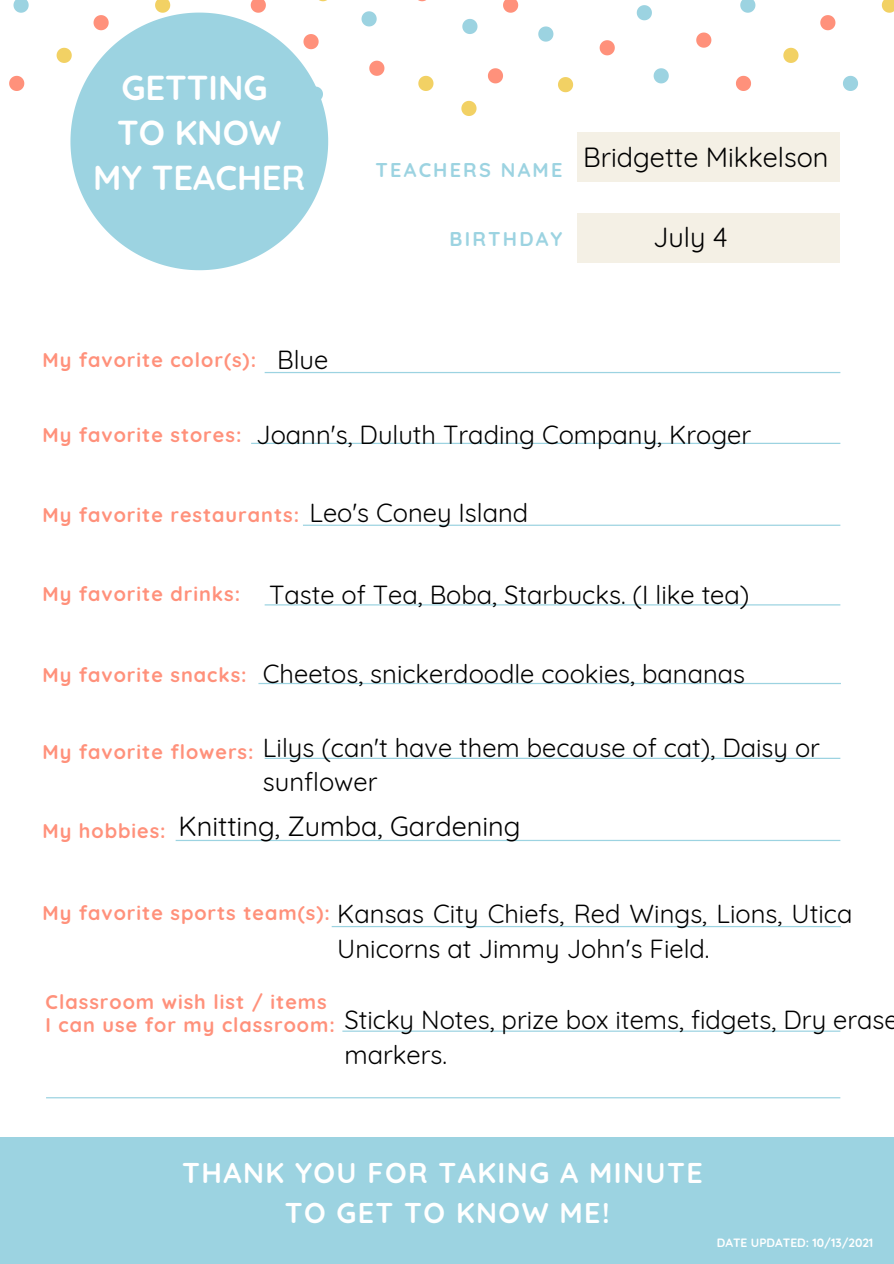
<style>
.page{position:relative;width:894px;height:1264px;background:#fff}
.page>*{position:absolute;margin:0;border:0;box-sizing:border-box;transform-origin:0 0}
.t1{font:700 34.5px/45px "Quicksand";color:#fff;text-align:center}
.t2{font:700 28.5px/39.5px "Quicksand";letter-spacing:.05em;color:#fff;text-align:center}
.t3{font:27px "Quicksand";color:#000}
.t4{font:25.5px/35px "Quicksand";color:#000}
.t5{font:700 19.8px/22.5px "Quicksand";letter-spacing:.05em;color:#ff917b}
.t6{font:700 19.8px "Quicksand";letter-spacing:.11em;color:#9cd3e1}
.t7{font:700 12px "Quicksand";color:#fff}
</style>
<div class="page">
<svg style="left:14px;top:0;width:15px;height:13px"></svg>
<svg style="left:361px;top:11px;width:15px;height:15px"></svg>
<svg style="left:155px;top:0;width:15px;height:13px"></svg>
<svg style="left:57px;top:48px;width:13px;height:15px"></svg>
<svg style="left:418px;top:76px;width:15px;height:15px"></svg>
<svg style="left:9px;top:76px;width:15px;height:15px"></svg>
<svg style="left:251px;top:0;width:15px;height:13px"></svg>
<svg style="left:369px;top:61px;width:15px;height:15px"></svg>
<svg style="left:740px;top:0;width:15px;height:13px"></svg>
<svg style="left:843px;top:76px;width:14px;height:15px"></svg>
<svg style="left:636px;top:5px;width:15px;height:15px"></svg>
<svg style="left:653px;top:68px;width:15px;height:15px"></svg>
<svg style="left:538px;top:26px;width:15px;height:16px"></svg>
<svg style="left:462px;top:19px;width:15px;height:15px"></svg>
<svg style="left:881px;top:0;width:12px;height:13px"></svg>
<svg style="left:558px;top:77px;width:15px;height:15px"></svg>
<svg style="left:461px;top:101px;width:15px;height:15px"></svg>
<svg style="left:783px;top:48px;width:15px;height:15px"></svg>
<svg style="left:696px;top:33px;width:15px;height:15px"></svg>
<svg style="left:736px;top:76px;width:14px;height:15px"></svg>
<svg style="left:487px;top:68px;width:16px;height:15px"></svg>
<svg style="left:503px;top:0;width:15px;height:13px"></svg>
<svg style="left:820px;top:15px;width:15px;height:15px"></svg>
<svg style="left:599px;top:40px;width:15px;height:15px"></svg>
<svg style="left:70px;top:13px;width:258px;height:257px;fill:#9cd3e1"></svg>
<div style="left:0;top:1137px;width:893px;height:126px;background:#9cd3e1"></div>
<div style="left:577px;top:133px;width:263px;height:48px;background:#f4f0e5"></div>
<div style="left:577px;top:214px;width:263px;height:48px;background:#f4f0e5"></div>
<svg style="left:264px;top:372px;width:576px;height:1px"></svg>
<svg style="left:251px;top:443px;width:589px;height:1px"></svg>
<svg style="left:303px;top:524px;width:537px;height:2px"></svg>
<svg style="left:264px;top:604px;width:576px;height:1px"></svg>
<svg style="left:258px;top:683px;width:582px;height:1px"></svg>
<svg style="left:264px;top:757px;width:576px;height:2px"></svg>
<svg style="left:175px;top:839px;width:665px;height:2px"></svg>
<svg style="left:331px;top:926px;width:509px;height:1px"></svg>
<svg style="left:342px;top:1030px;width:498px;height:1px"></svg>
<svg style="left:46px;top:1097px;width:794px;height:1px"></svg>
<h1 class="t1" style="left:93px;top:65px;width:213px">GETTING<br>TO KNOW<br>MY TEACHER</h1>
<p class="t5" style="left:42px;top:348px;width:215px">My favorite color(s):</p>
<p class="t4" style="left:277px;top:342px;width:53px">Blue</p>
<p class="t6" style="left:375px;top:157px;width:188px">TEACHERS NAME</p>
<p class="t6" style="left:449px;top:226px;width:114px">BIRTHDAY</p>
<p class="t3" style="left:583px;top:140px;width:247px">Bridgette Mikkelson</p>
<p class="t3" style="left:653px;top:219px;width:76px">July 4</p>
<p class="t5" style="left:42px;top:423px;width:200px">My favorite stores:</p>
<p class="t4" style="left:256px;top:417px;width:496px">Joann's, Duluth Trading Company, Kroger</p>
<p class="t5" style="left:42px;top:503px;width:258px">My favorite restaurants:</p>
<p class="t4" style="left:309px;top:495px;width:220px">Leo's Coney Island</p>
<p class="t5" style="left:42px;top:582px;width:199px">My favorite drinks:</p>
<p class="t4" style="left:269px;top:577px;width:482px">Taste of Tea, Boba, Starbucks. (I like tea)</p>
<p class="t5" style="left:42px;top:663px;width:206px">My favorite snacks:</p>
<p class="t4" style="left:263px;top:655px;width:483px">Cheetos, snickerdoodle cookies, bananas</p>
<p class="t4" style="left:263px;top:729px;width:558px">Lilys (can't have them because of cat), Daisy or sunflower</p>
<p class="t3" style="left:178px;top:808px;width:343px">Knitting, Zumba, Gardening</p>
<p class="t5" style="left:42px;top:740px;width:212px">My favorite flowers:</p>
<p class="t5" style="left:42px;top:819px;width:125px">My hobbies:</p>
<p class="t5" style="left:42px;top:901px;width:289px">My favorite sports team(s):</p>
<p class="t4" style="left:337px;top:895px;width:516px">Kansas City Chiefs, Red Wings, Lions, Utica<br>Unicorns at Jimmy John's Field.</p>
<p class="t5" style="left:46px;top:990px;width:291px">Classroom wish list / items<br>I can use for my classroom:</p>
<p class="t4" style="left:344px;top:1002px;width:555px">Sticky Notes, prize box items, fidgets, Dry erase markers.</p>
<p class="t2" style="left:182px;top:1152px;width:522px">THANK YOU FOR TAKING A MINUTE<br>TO GET TO KNOW ME!</p>
<p class="t7" style="left:716px;top:1235px;width:158px">DATE UPDATED: 10/13/2021</p>
</div>
